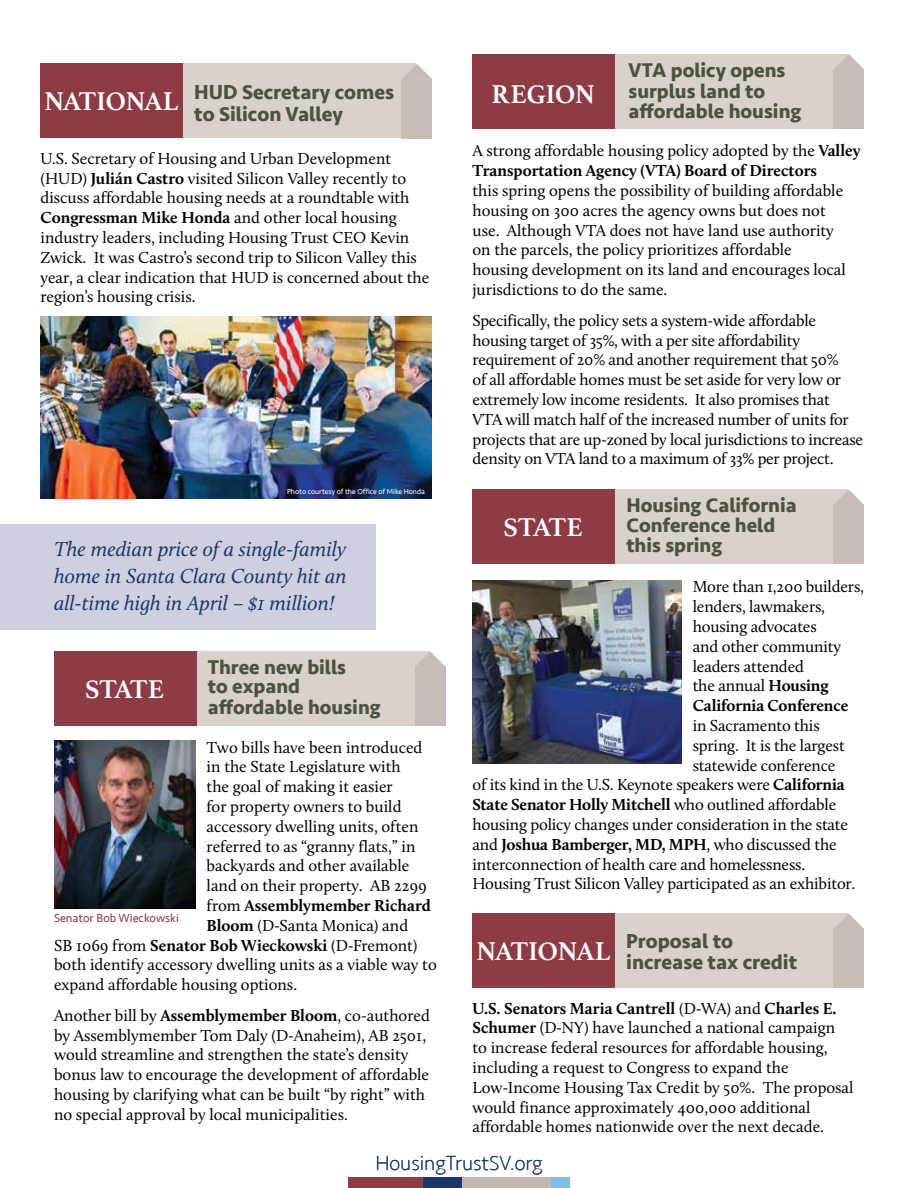
<style>
.page{position:relative;width:918px;height:1188px;background:#fff}
.page>*{position:absolute;margin:0;border:0;box-sizing:border-box;transform-origin:0 0}
.t1{font:700 27px "Athelas";letter-spacing:-.01em;color:#fff}
.t2{font:italic 21px/27px "Calluna";color:#1b3668;text-align:justify}
.t3{font:200 21px "Seravek";color:#1b3668}
.t4{font:700 20.85px/21.8px "Seravek";color:#4c5142}
.t5{font:700 20.4px/20.4px "Seravek";color:#4c5142}
.t6{font:16.5px/19.8px "Calluna";color:#000}
.t7{font:700 16.5px/19.8px "Calluna";color:#000}
.t8{font:12px "Seravek";color:#8d3c45}
.t9{font:7.5px "Seravek";color:#fff}
.s1{font-family:"Athelas";font-size:27px;color:#fff}
.s2{font-weight:700}
.s3{font-weight:400}
</style>
<div class="page">
<div style="left:481px;top:1177px;width:89px;height:11px;background:#7fbee8"></div>
<div style="left:348px;top:1177px;width:78px;height:11px;background:#8d3c45"></div>
<div style="left:423px;top:1177px;width:41px;height:11px;background:#1b3668"></div>
<div style="left:462px;top:1177px;width:89px;height:11px;background:#c1b8af"></div>
<div style="left:0;top:524px;width:376px;height:106px;background:#ced0e0"></div>
<div style="left:610px;top:914px;width:238px;height:74px;background:#d9d2ca"></div>
<div style="left:472px;top:914px;width:143px;height:74px;background:#8d3c45"></div>
<svg style="left:834px;top:914px;width:30px;height:15px"></svg>
<div style="left:834px;top:929px;width:30px;height:59px;background:#c6bdb8"></div>
<div style="left:610px;top:489px;width:238px;height:75px;background:#d9d2ca"></div>
<div style="left:472px;top:489px;width:143px;height:75px;background:#8d3c45"></div>
<svg style="left:834px;top:489px;width:30px;height:16px"></svg>
<div style="left:834px;top:505px;width:30px;height:59px;background:#c6bdb8"></div>
<img style="left:472px;top:580px;width:210px;height:183px">
<div style="left:191px;top:652px;width:239px;height:74px;background:#d9d2ca"></div>
<div style="left:54px;top:652px;width:142px;height:74px;background:#8d3c45"></div>
<svg style="left:415px;top:652px;width:31px;height:15px"></svg>
<div style="left:415px;top:667px;width:30px;height:59px;background:#c6bdb8"></div>
<img style="left:54px;top:740px;width:142px;height:168px">
<div style="left:178px;top:64px;width:238px;height:74px;background:#d9d2ca"></div>
<div style="left:40px;top:64px;width:143px;height:74px;background:#8d3c45"></div>
<svg style="left:402px;top:64px;width:30px;height:15px"></svg>
<div style="left:402px;top:79px;width:30px;height:59px;background:#c6bdb8"></div>
<img style="left:40px;top:317px;width:392px;height:182px">
<div style="left:610px;top:54px;width:238px;height:75px;background:#d9d2ca"></div>
<div style="left:472px;top:54px;width:143px;height:75px;background:#8d3c45"></div>
<svg style="left:834px;top:54px;width:30px;height:15px"></svg>
<div style="left:834px;top:69px;width:30px;height:60px;background:#c6bdb8"></div>
<p class="t4" style="left:194px;top:81px;width:202px;text-indent:-150px"><span class="s1">NATIONAL</span> HUD Secretary comes to Silicon Valley</p>
<p class="t6" style="left:40px;top:148px;width:390px">U.S. Secretary of Housing and Urban Development (HUD) <span class="s2">Julián Castro</span> visited Silicon Valley recently to discuss affordable housing needs at a roundtable with <span class="s2">Congressman Mike Honda</span> and other local housing industry leaders, including Housing Trust CEO Kevin Zwick. It was Castro’s second trip to Silicon Valley this year, a clear indication that HUD is concerned about the region’s housing crisis.</p>
<p class="t9" style="left:287px;top:486px;width:139px">Photo courtesy of the Office of Mike Honda</p>
<p class="t2" style="left:54px;top:535px;width:294px">The median price of a single-family home in Santa Clara County hit an all-time high in April – $1 million!</p>
<p class="t5" style="left:208px;top:657px;width:174px;line-height:20px">Three new bills<br>to expand affordable housing</p>
<p class="t6" style="left:207px;top:737px;width:217px">Two bills have been introduced</p>
<p class="t6" style="left:207px;top:757px;width:196px">in the State Legislature with</p>
<p class="t6" style="left:207px;top:777px;width:188px">the goal of making it easier</p>
<p class="t6" style="left:207px;top:796px;width:197px">for property owners to build</p>
<p class="t6" style="left:207px;top:816px;width:213px">accessory dwelling units, often</p>
<p class="t6" style="left:207px;top:836px;width:210px">referred to as “granny flats,” in</p>
<p class="t6" style="left:207px;top:856px;width:204px">backyards and other available</p>
<p class="t6" style="left:207px;top:876px;width:222px">land on their property. AB 2299</p>
<p class="t7" style="left:207px;top:895px;width:226px"><span class="s3">from</span> Assemblymember Richard</p>
<p class="t6" style="left:207px;top:915px;width:203px"><span class="s2">Bloom</span> (D-Santa Monica) and</p>
<p class="t6" style="left:54px;top:935px;width:365px">SB 1069 from <span class="s2">Senator Bob Wieckowski</span> (D-Fremont)</p>
<p class="t6" style="left:54px;top:955px;width:384px">both identify accessory dwelling units as a viable way to</p>
<p class="t6" style="left:54px;top:975px;width:245px">expand affordable housing options.</p>
<p class="t6" style="left:54px;top:1005px;width:377px">Another bill by <span class="s2">Assemblymember Bloom</span>, co-authored by Assemblymember Tom Daly (D-Anaheim), AB 2501, would streamline and strengthen the state’s density bonus law to encourage the development of affordable housing by clarifying what can be built “by right” with no special approval by local municipalities.</p>
<h1 class="t1" style="left:85px;top:667px;width:81px">STATE</h1>
<p class="t8" style="left:54px;top:909px;width:126px">Senator Bob Wieckowski</p>
<p class="t5" style="left:629px;top:60px;width:174px">VTA policy opens surplus land to affordable housing</p>
<p class="t7" style="left:472px;top:141px;width:390px"><span class="s3">A strong affordable housing policy adopted by the</span> Valley<br>Transportation Agency (VTA) Board of Directors</p>
<p class="t6" style="left:472px;top:181px;width:375px">this spring opens the possibility of building affordable housing on 300 acres the agency owns but does not use. Although VTA does not have land use authority on the parcels, the policy prioritizes affordable housing development on its land and encourages local jurisdictions to do the same.</p>
<p class="t6" style="left:472px;top:310px;width:392px">Specifically, the policy sets a system-wide affordable housing target of 35%, with a per site affordability requirement of 20% and another requirement that 50%<br>of all affordable homes must be set aside for very low or extremely low income residents. It also promises that VTA will match half of the increased number of units for projects that are up-zoned by local jurisdictions to increase density on VTA land to a maximum of 33% per project.</p>
<h1 class="t1" style="left:492px;top:72px;width:105px">REGION</h1>
<h1 class="t1" style="left:504px;top:505px;width:81px">STATE</h1>
<p class="t5" style="left:626px;top:494px;width:172px">Housing California<br>Conference held this spring</p>
<p class="t6" style="left:693px;top:577px;width:173px">More than 1,200 builders, lenders, lawmakers, housing advocates<br>and other community leaders attended<br>the annual <span class="s2">Housing<br>California Conference</span></p>
<p class="t6" style="left:693px;top:715px;width:128px">in Sacramento this</p>
<p class="t6" style="left:693px;top:735px;width:153px">spring. It is the largest</p>
<p class="t6" style="left:693px;top:755px;width:144px">statewide conference</p>
<p class="t6" style="left:472px;top:775px;width:374px">of its kind in the U.S. Keynote speakers were <span class="s2">California</span></p>
<p class="t7" style="left:472px;top:795px;width:365px">State Senator Holly Mitchell <span class="s3">who outlined affordable</span></p>
<p class="t6" style="left:472px;top:814px;width:377px">housing policy changes under consideration in the state</p>
<p class="t7" style="left:472px;top:834px;width:366px"><span class="s3">and</span> Joshua Bamberger, MD, MPH<span class="s3">, who discussed the</span></p>
<p class="t6" style="left:472px;top:854px;width:334px">interconnection of health care and homelessness.</p>
<p class="t6" style="left:472px;top:874px;width:384px">Housing Trust Silicon Valley participated as an exhibitor.</p>
<h1 class="t1" style="left:476px;top:929px;width:135px">NATIONAL</h1>
<p class="t4" style="left:626px;top:930px;width:172px">Proposal to increase tax credit</p>
<p class="t6" style="left:472px;top:998px;width:383px"><span class="s2">U.S. Senators Maria Cantrell</span> (D-WA) and <span class="s2">Charles E.<br>Schumer</span> (D-NY) have launched a national campaign to increase federal resources for affordable housing, including a request to Congress to expand the Low-Income Housing Tax Credit by 50%. The proposal would finance approximately 400,000 additional affordable homes nationwide over the next decade.</p>
<p class="t3" style="left:375px;top:1151px;width:169px">HousingTrustSV.org</p>
</div>
